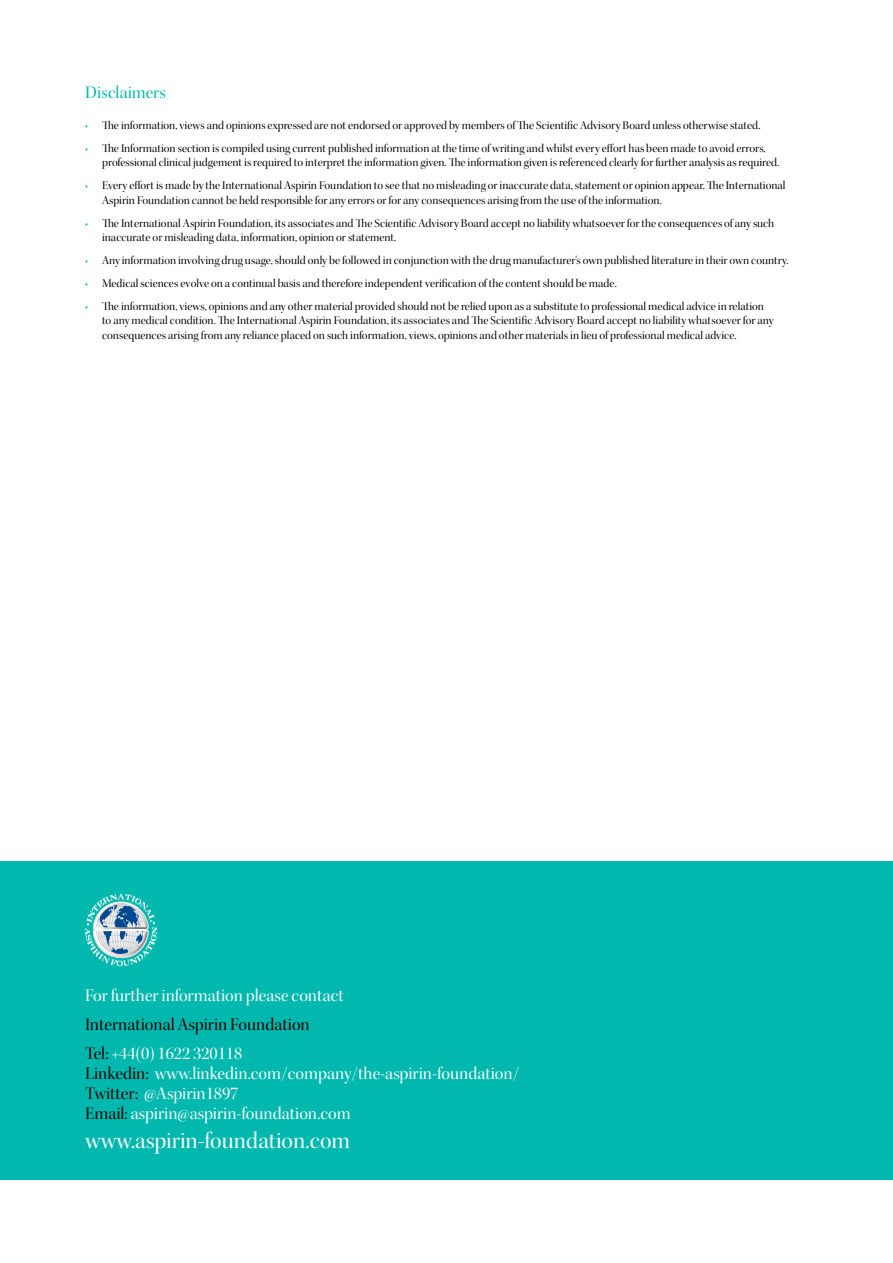
<style>
.page{position:relative;width:893px;height:1263px;background:#fff}
.page>*{position:absolute;margin:0;border:0;box-sizing:border-box;transform-origin:0 0}
.t1{font:24px "Kepler Std Disp";color:#fff}
.t2{font:18px/20.2px "Kepler Std Disp";color:#fff}
.t3{font:18px/28.8px "Kepler Std Disp";color:#000}
.t4{font:18px "Kepler Std Disp";color:#00b8ae}
.t5{font:12px/14.4px "Kepler Std Disp";color:#000}
.s1{color:#00b8ae}
.s2{color:#fff}
.s3{color:#000}
</style>
<div class="page">
<div style="left:0;top:861px;width:893px;height:319px;background:#00b8ae"></div>
<svg style="left:85px;top:893px;width:72px;height:73px"></svg>
<h2 class="t4" style="left:85px;top:82px;width:82px">Disclaimers</h2>
<p class="t5" style="left:85px;top:118px;width:677px"><span class="s1">•</span> The information, views and opinions expressed are not endorsed or approved by members of The Scientific Advisory Board unless otherwise stated.</p>
<p class="t5" style="left:102px;top:141px;width:679px;text-indent:-17px"><span class="s1">•</span> The Information section is compiled using current published information at the time of writing and whilst every effort has been made to avoid errors, professional clinical judgement is required to interpret the information given. The information given is referenced clearly for further analysis as required.</p>
<p class="t5" style="left:102px;top:179px;width:685px;text-indent:-17px"><span class="s1">•</span> Every effort is made by the International Aspirin Foundation to see that no misleading or inaccurate data, statement or opinion appear. The International<br>Aspirin Foundation cannot be held responsible for any errors or for any consequences arising from the use of the information.</p>
<p class="t5" style="left:102px;top:216px;width:674px;text-indent:-17px"><span class="s1">•</span> The International Aspirin Foundation, its associates and The Scientific Advisory Board accept no liability whatsoever for the consequences of any such inaccurate or misleading data, information, opinion or statement.</p>
<p class="t5" style="left:85px;top:253px;width:705px"><span class="s1">•</span> Any information involving drug usage, should only be followed in conjunction with the drug manufacturer's own published literature in their own country.</p>
<p class="t5" style="left:85px;top:276px;width:533px"><span class="s1">•</span> Medical sciences evolve on a continual basis and therefore independent verification of the content should be made.</p>
<p class="t5" style="left:102px;top:299px;width:673px;text-indent:-17px"><span class="s1">•</span> The information, views, opinions and any other material provided should not be relied upon as a substitute to professional medical advice in relation to any medical condition. The International Aspirin Foundation, its associates and The Scientific Advisory Board accept no liability whatsoever for any consequences arising from any reliance placed on such information, views, opinions and other materials in lieu of professional medical advice.</p>
<h2 class="t2" style="left:85px;top:986px;width:260px">For further information please contact</h2>
<h2 class="t3" style="left:85px;top:1010px;width:226px">International Aspirin Foundation<br>Tel: <span class="s2">+44(0) 1622 320118</span></h2>
<h2 class="t2" style="left:85px;top:1063px;width:436px"><span class="s3">Linkedin:</span> www.linkedin.com/company/the-aspirin-foundation/<br><span class="s3">Twitter:</span> @Aspirin1897<br><span class="s3">Email:</span> aspirin@aspirin-foundation.com</h2>
<h1 class="t1" style="left:85px;top:1127px;width:266px">www.aspirin-foundation.com</h1>
</div>
